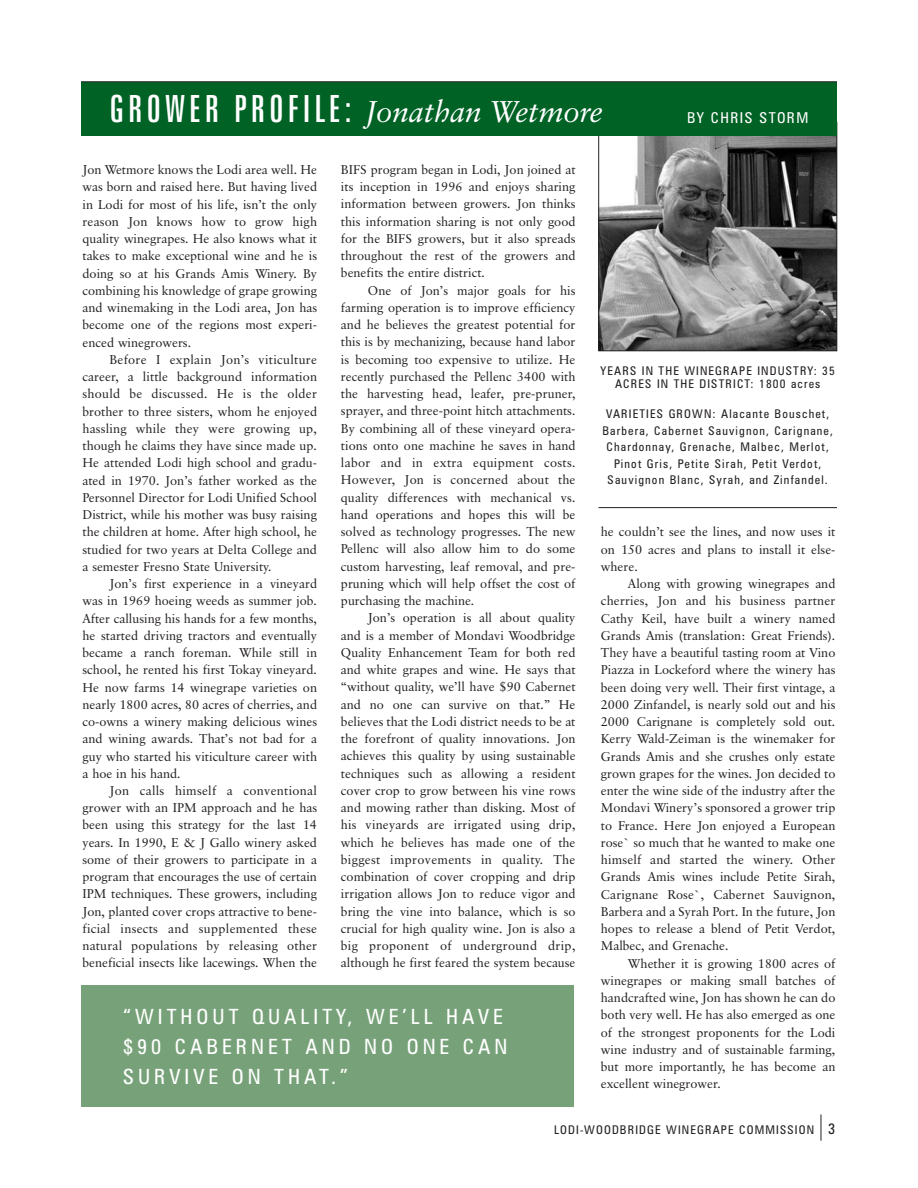
<style>
.page{position:relative;width:918px;height:1188px;background:#fff}
.page>*{position:absolute;margin:0;border:0;box-sizing:border-box;transform-origin:0 0}
.t1{font:italic 30px "Classical Garamond BT";color:#fff}
.t2{font:condensed 21px/30px "Zurich BT";letter-spacing:.19em;color:#fff}
.t3{font:condensed 15px "Zurich BT";letter-spacing:.095em;color:#fff}
.t4{font:12.75px/17.2px "Classical Garamond BT";color:#231f20;text-align:justify}
.t5{font:condensed 12px/16.5px "Zurich BT";letter-spacing:.095em;color:#231f20;text-align:center}
.s1{font-family:"Zurich BT";font-style:normal;font-stretch:extra-condensed;font-size:37.5px}
.s2{font-size:15px}
</style>
<div class="page">
<img style="left:601px;top:136px;width:234px;height:213px">
<div style="left:599px;top:122px;width:238px;height:229px;border:1px solid #231f20"></div>
<svg style="left:821px;top:1114px;width:1px;height:27px"></svg>
<div style="left:81px;top:82px;width:756px;height:54px;background:#006225"></div>
<hr style="left:81px;top:81px;width:756px;height:1px;background:#231f20">
<hr style="left:599px;top:507px;width:238px;height:1px;background:#231f20">
<div style="left:81px;top:986px;width:493px;height:121px;background:#77a279"></div>
<h1 class="t1" style="left:109px;top:98px;width:495px"><span class="s1">GROWER PROFILE:</span> Jonathan Wetmore</h1>
<p class="t3" style="left:687px;top:113px;width:123px">BY CHRIS STORM</p>
<p class="t4" style="left:82px;top:162px;width:236px">Jon Wetmore knows the Lodi area well. He was born and raised here. But having lived in Lodi for most of his life, isn’t the only reason Jon knows how to grow high quality winegrapes. He also knows what it takes to make exceptional wine and he is doing so at his Grands Amis Winery. By combining his knowledge of grape growing and winemaking in the Lodi area, Jon has become one of the regions most experi&shy;enced winegrowers.</p>
<p class="t4" style="left:82px;top:352px;width:236px;text-indent:27px">Before I explain Jon’s viticulture career, a little background information should be discussed. He is the older brother to three sisters, whom he enjoyed hassling while they were growing up, though he claims they have since made up.<br>He attended Lodi high school and gradu&shy;ated in 1970. Jon’s father worked as the Personnel Director for Lodi Unified School District, while his mother was busy raising the children at home. After high school, he studied for two years at Delta College and a semester Fresno State University.</p>
<p class="t4" style="left:82px;top:576px;width:236px;text-indent:27px">Jon’s first experience in a vineyard was in 1969 hoeing weeds as summer job.<br>After callusing his hands for a few months, he started driving tractors and eventually became a ranch foreman. While still in school, he rented his first Tokay vineyard.<br>He now farms 14 winegrape varieties on nearly 1800 acres, 80 acres of cherries, and co-owns a winery making delicious wines and wining awards. That’s not bad for a guy who started his viticulture career with a hoe in his hand.</p>
<p class="t4" style="left:82px;top:783px;width:236px;text-indent:27px">Jon calls himself a conventional grower with an IPM approach and he has been using this strategy for the last 14 years. In 1990, E &amp; J Gallo winery asked some of their growers to participate in a program that encourages the use of certain IPM techniques. These growers, including Jon, planted cover crops attractive to bene&shy;ficial insects and supplemented these natural populations by releasing other beneficial insects like lacewings. When the</p>
<p class="t4" style="left:341px;top:162px;width:236px">BIFS program began in Lodi, Jon joined at its inception in 1996 and enjoys sharing information between growers. Jon thinks this information sharing is not only good for the BIFS growers, but it also spreads throughout the rest of the growers and benefits the entire district.</p>
<p class="t4" style="left:341px;top:283px;width:236px;text-indent:27px">One of Jon’s major goals for his farming operation is to improve efficiency and he believes the greatest potential for this is by mechanizing, because hand labor is becoming too expensive to utilize. He recently purchased the Pellenc 3400 with the harvesting head, leafer, pre-pruner, sprayer, and three-point hitch attachments.<br>By combining all of these vineyard opera&shy;tions onto one machine he saves in hand labor and in extra equipment costs.<br>However, Jon is concerned about the quality differences with mechanical vs. hand operations and hopes this will be solved as technology progresses. The new Pellenc will also allow him to do some custom harvesting, leaf removal, and pre&shy;pruning which will help offset the cost of purchasing the machine.</p>
<p class="t4" style="left:341px;top:610px;width:236px;text-indent:27px">Jon’s operation is all about quality and is a member of Mondavi Woodbridge Quality Enhancement Team for both red and white grapes and wine. He says that “without quality, we’ll have $90 Cabernet and no one can survive on that.” He believes that the Lodi district needs to be at the forefront of quality innovations. Jon achieves this quality by using sustainable techniques such as allowing a resident cover crop to grow between his vine rows and mowing rather than disking. Most of his vineyards are irrigated using drip, which he believes has made one of the biggest improvements in quality. The combination of cover cropping and drip irrigation allows Jon to reduce vigor and bring the vine into balance, which is so crucial for high quality wine. Jon is also a big proponent of underground drip, although he first feared the system because</p>
<h2 class="t2" style="left:123px;top:1003px;width:386px">“WITHOUT QUALITY, WE’LL HAVE $90 CABERNET AND NO ONE CAN<br>SURVIVE ON THAT.”</h2>
<p class="t5" style="left:601px;top:365px;width:236px;line-height:13.5px">YEARS IN THE WINEGRAPE INDUSTRY: 35<br>ACRES IN THE DISTRICT: 1800 acres</p>
<p class="t5" style="left:602px;top:407px;width:232px">VARIETIES GROWN: Alacante Bouschet, Barbera, Cabernet Sauvignon, Carignane, Chardonnay, Grenache, Malbec, Merlot, Pinot Gris, Petite Sirah, Petit Verdot, Sauvignon Blanc, Syrah, and Zinfandel.</p>
<p class="t4" style="left:601px;top:524px;width:236px">he couldn’t see the lines, and now uses it on 150 acres and plans to install it else&shy;where.</p>
<p class="t4" style="left:601px;top:576px;width:236px;text-indent:27px">Along with growing winegrapes and cherries, Jon and his business partner Cathy Keil, have built a winery named Grands Amis (translation: Great Friends).<br>They have a beautiful tasting room at Vino Piazza in Lockeford where the winery has been doing very well. Their first vintage, a 2000 Zinfandel, is nearly sold out and his 2000 Carignane is completely sold out.<br>Kerry Wald-Zeiman is the winemaker for Grands Amis and she crushes only estate grown grapes for the wines. Jon decided to enter the wine side of the industry after the Mondavi Winery’s sponsored a grower trip to France. Here Jon enjoyed a European rose` so much that he wanted to make one himself and started the winery. Other Grands Amis wines include Petite Sirah, Carignane Rose`, Cabernet Sauvignon, Barbera and a Syrah Port. In the future, Jon hopes to release a blend of Petit Verdot, Malbec, and Grenache.</p>
<p class="t4" style="left:601px;top:956px;width:236px;text-indent:27px">Whether it is growing 1800 acres of winegrapes or making small batches of handcrafted wine, Jon has shown he can do both very well. He has also emerged as one of the strongest proponents for the Lodi wine industry and of sustainable farming, but more importantly, he has become an excellent winegrower.</p>
<p class="t5" style="left:554px;top:1122px;width:283px">LODI-WOODBRIDGE WINEGRAPE COMMISSION <span class="s2">3</span></p>
</div>
